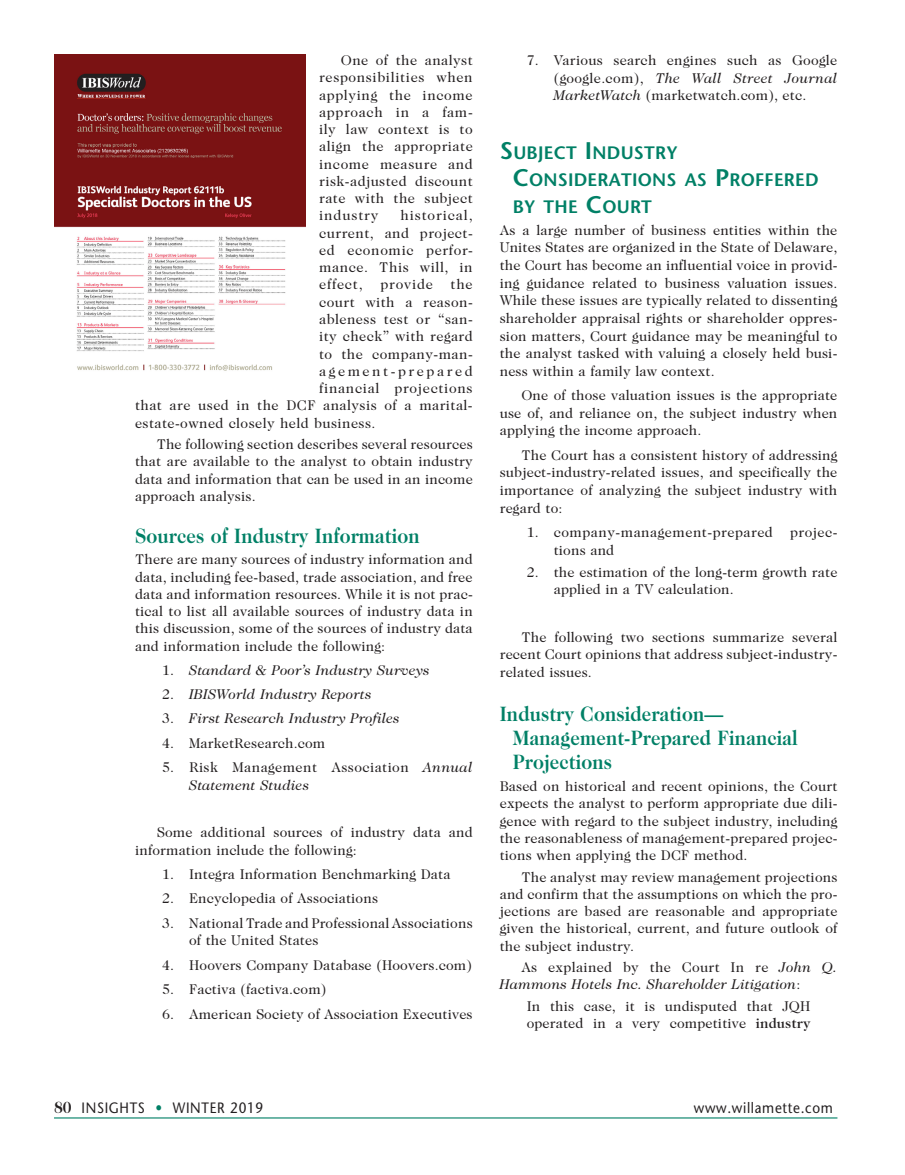
<style>
.page{position:relative;width:905px;height:1175px;background:#fff}
.page>*{position:absolute;margin:0;border:0;box-sizing:border-box;transform-origin:0 0}
.Sub_Heads_Caslon{font:700 21px/24px "Caslon Two Twenty Four";letter-spacing:.01em;color:#008066;scale:.9 1}
.Sub_Heads_Stone{font:600 18px/27px "Stone Sans";letter-spacing:.015em;color:#008066}
.t1{font:15px "Stone Sans";letter-spacing:.05em;color:#231f20;scale:.9 1}
.body{font:14.25px/17.2px "Caslon Two Twenty Four";letter-spacing:.01em;color:#231f20;text-align:justify}
.body__Intro_Paragr{font:14.25px/17.2px "Caslon Two Twenty Four";letter-spacing:.01em;color:#231f20;text-align:justify}
.body_w_bullets{font:14.25px/17.7px "Caslon Two Twenty Four";letter-spacing:.01em;color:#231f20}
.body-2{font:14.25px "Caslon Two Twenty Four";letter-spacing:.03em;color:#231f20}
.body_w_bullets-2{font:italic 14.25px "Caslon Two Twenty Four";letter-spacing:.01em;color:#231f20}
.body-3{font:italic 14.25px/17.2px "Caslon Two Twenty Four";letter-spacing:.01em;color:#231f20}
.Quotation{font:14.25px/17.2px "Caslon Two Twenty Four";letter-spacing:.01em;color:#231f20}
.body_w_bullets-3{font:14.25px/17.7px "Caslon Two Twenty Four";letter-spacing:.03em;color:#231f20}
.body_w_bullets-4{font:14.25px/17.7px "Caslon Two Twenty Four";letter-spacing:.035em;color:#231f20}
.body-4{font:14.25px "Caslon Two Twenty Four";letter-spacing:.05em;color:#231f20}
.body-5{font:14.25px "Caslon Two Twenty Four";letter-spacing:.045em;color:#231f20}
.body-6{font:14.25px "Caslon Two Twenty Four";letter-spacing:.04em;color:#231f20}
.body-7{font:14.25px "Caslon Two Twenty Four";letter-spacing:.055em;color:#231f20}
.body-8{font:14.25px "Caslon Two Twenty Four";letter-spacing:.18em;color:#231f20}
.body-9{font:14.25px "Caslon Two Twenty Four";letter-spacing:.06em;color:#231f20}
.s1{font-style:normal}
.s2{font-style:italic}
.s3{font-size:24px}
.s4{font-weight:500}
.s5{font-family:"Caslon Two Twenty Four";font-weight:700;font-size:16.5px}
.s6{color:#008066}
</style>
<div class="page">
<hr style="left:54px;top:1117px;width:783px;height:1px;background:#008066">
<img style="left:55px;top:54px;width:251px;height:317px">
<p class="body" style="left:319px;top:52px;width:155px;text-indent:22px">One of the analyst responsibilities when applying the income approach in a fam&shy;ily law context is to align the appropriate income measure and risk-adjusted discount rate with the subject industry</p>
<p class="body-9" style="left:400px;top:207px;width:74px">historical,</p>
<p class="body-2" style="left:319px;top:225px;width:155px">current, and project-</p>
<p class="body-5" style="left:319px;top:242px;width:155px">ed economic perfor-</p>
<p class="body-6" style="left:319px;top:259px;width:155px">mance. This will, in</p>
<p class="body-7" style="left:319px;top:276px;width:155px">effect, provide the</p>
<p class="body-2" style="left:319px;top:294px;width:155px">court with a reason-</p>
<p class="body-2" style="left:319px;top:311px;width:155px">ableness test or “san-</p>
<p class="body-2" style="left:319px;top:328px;width:155px">ity check” with regard</p>
<p class="body-2" style="left:319px;top:345px;width:155px">to the company-man-</p>
<p class="body-8" style="left:319px;top:363px;width:155px">agement-prepared</p>
<p class="body-4" style="left:319px;top:380px;width:155px">financial projections</p>
<p class="body-2" style="left:135px;top:397px;width:339px">that are used in the DCF analysis of a marital-</p>
<p class="body-2" style="left:135px;top:414px;width:242px">estate-owned closely held business.</p>
<p class="body" style="left:135px;top:435px;width:339px;text-indent:22px">The following section describes several resources that are available to the analyst to obtain industry data and information that can be used in an income approach analysis.</p>
<p class="Sub_Heads_Caslon" style="left:135px;top:523px;width:318px">Sources of Industry Information</p>
<p class="body__Intro_Paragr" style="left:135px;top:550px;width:339px">There are many sources of industry information and data, including fee-based, trade association, and free data and information resources. While it is not prac&shy;tical to list all available sources of industry data in this discussion, some of the sources of industry data and information include the following:</p>
<p class="body_w_bullets-2" style="left:162px;top:661px;width:269px"><span class="s1">1.</span> Standard &amp; Poor’s Industry Surveys</p>
<p class="body_w_bullets-2" style="left:162px;top:686px;width:211px"><span class="s1">2.</span> IBISWorld Industry Reports</p>
<p class="body_w_bullets-2" style="left:162px;top:710px;width:239px"><span class="s1">3.</span> First Research Industry Profiles</p>
<p class="body_w_bullets" style="left:162px;top:734px;width:165px">4. MarketResearch.com</p>
<p class="body_w_bullets-3" style="left:189px;top:758px;width:285px;text-indent:-27px">5. Risk Management Association <span class="s2">Annual<br>Statement Studies</span></p>
<p class="body" style="left:135px;top:823px;width:339px;line-height:17.7px;text-indent:22px">Some additional sources of industry data and information include the following:</p>
<p class="body_w_bullets" style="left:162px;top:865px;width:290px">1. Integra Information Benchmarking Data</p>
<p class="body_w_bullets" style="left:162px;top:889px;width:217px">2. Encyclopedia of Associations</p>
<p class="body_w_bullets" style="left:189px;top:914px;width:285px;text-indent:-27px">3. National Trade and Professional Associations of the United States</p>
<p class="body_w_bullets" style="left:162px;top:956px;width:311px">4. Hoovers Company Database (Hoovers.com)</p>
<p class="body_w_bullets" style="left:162px;top:980px;width:166px">5. Factiva (factiva.com)</p>
<p class="body_w_bullets" style="left:162px;top:1004px;width:312px">6. American Society of Association Executives</p>
<p class="body_w_bullets" style="left:554px;top:51px;width:285px;text-align:justify;text-indent:-27px">7. Various search engines such as Google (google.com), <span class="s2">The Wall Street Journal MarketWatch</span> (marketwatch.com), etc.</p>
<p class="Sub_Heads_Stone" style="left:512px;top:139px;width:307px;text-indent:-13px"><span class="s3">S</span>UBJ ECT <span class="s3">I</span> NDUSTRY<br><span class="s3">C</span>ONSIDERATIONS AS <span class="s3">P</span>ROFFERED<br>BY THE <span class="s3">C</span>OURT</p>
<p class="body__Intro_Paragr" style="left:500px;top:221px;width:339px;line-height:17.7px">As a large number of business entities within the Unites States are organized in the State of Delaware, the Court has become an influential voice in provid&shy;ing guidance related to business valuation issues.<br>While these issues are typically related to dissenting shareholder appraisal rights or shareholder oppres&shy;sion matters, Court guidance may be meaningful to the analyst tasked with valuing a closely held busi&shy;ness within a family law context.</p>
<p class="body" style="left:500px;top:386px;width:339px;line-height:17.7px;text-indent:22px">One of those valuation issues is the appropriate use of, and reliance on, the subject industry when applying the income approach.</p>
<p class="body" style="left:500px;top:446px;width:339px;line-height:17.7px;text-indent:22px">The Court has a consistent history of addressing subject-industry-related issues, and specifically the importance of analyzing the subject industry with regard to:</p>
<p class="body_w_bullets-4" style="left:554px;top:523px;width:285px;text-indent:-27px">1. company-management-prepared projec&shy;tions and</p>
<p class="body_w_bullets" style="left:554px;top:563px;width:285px;text-indent:-27px">2. the estimation of the long-term growth rate applied in a TV calculation.</p>
<p class="body" style="left:500px;top:628px;width:339px;line-height:17.7px;text-indent:22px">The following two sections summarize several recent Court opinions that address subject-industry&shy;related issues.</p>
<p class="Sub_Heads_Caslon" style="left:512px;top:702px;width:318px;text-indent:-13px">Industry Consideration—<br>Management-Prepared Financial<br>Projections</p>
<p class="body__Intro_Paragr" style="left:500px;top:777px;width:339px">Based on historical and recent opinions, the Court expects the analyst to perform appropriate due dili&shy;gence with regard to the subject industry, including the reasonableness of management-prepared projec&shy;tions when applying the DCF method.</p>
<p class="body" style="left:500px;top:868px;width:339px;text-indent:22px">The analyst may review management projections and confirm that the assumptions on which the pro&shy;jections are based are reasonable and appropriate given the historical, current, and future outlook of the subject industry.</p>
<p class="body-3" style="left:500px;top:958px;width:339px;text-indent:22px"><span class="s1">As explained by the Court In re</span> John Q.<br>Hammons Hotels Inc. Shareholder Litigation<span class="s1">:</span></p>
<p class="Quotation" style="left:526px;top:997px;width:285px">In this case, it is undisputed that JQH operated in a very competitive <span class="s4">industry</span></p>
<p class="t1" style="left:54px;top:1098px;width:234px"><span class="s5">80</span> INSIGHTS <span class="s6">•</span> WINTER 2019</p>
<p class="t1" style="left:693px;top:1098px;width:156px">www.willamette. com</p>
</div>
